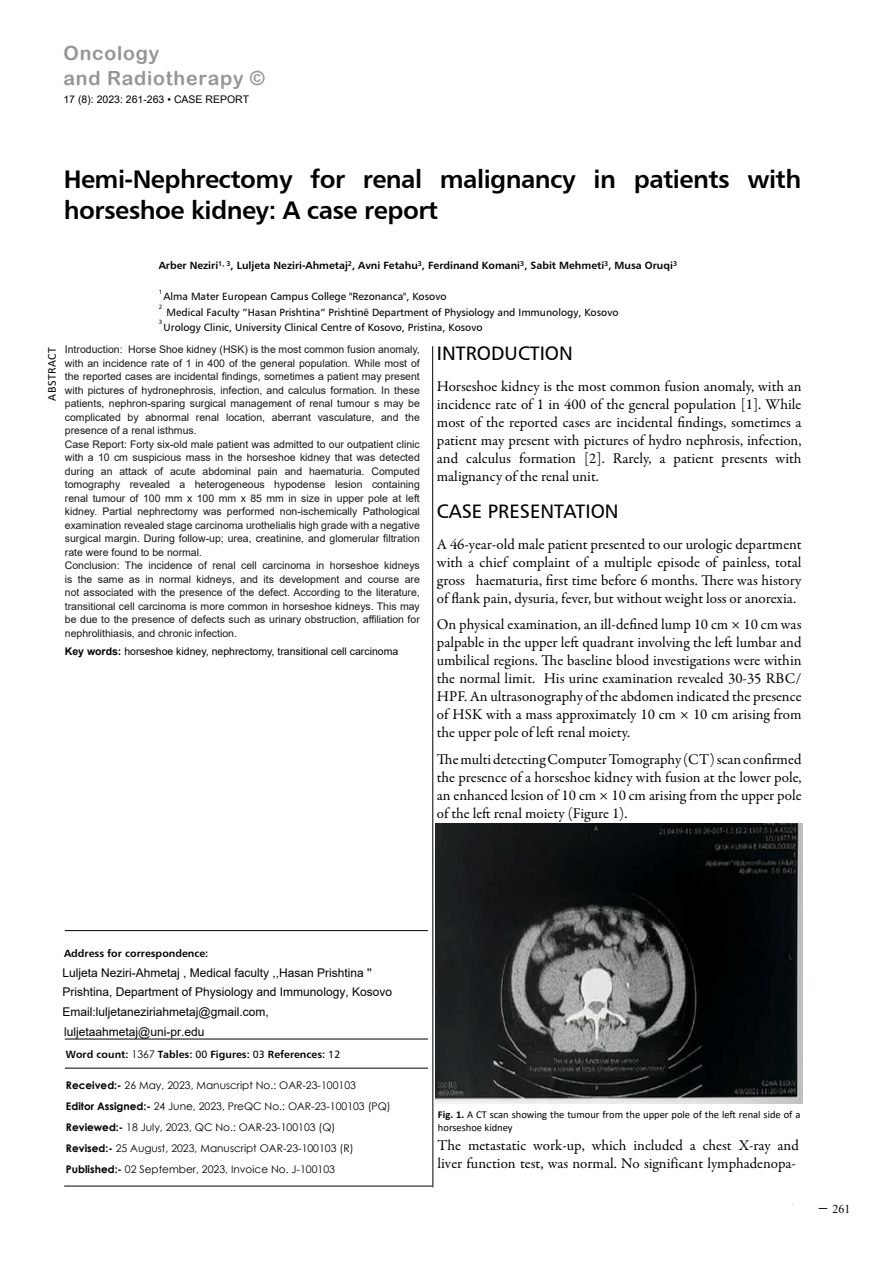
<style>
.page{position:relative;width:893px;height:1263px;background:#fff}
.page>*{position:absolute;margin:0;border:0;box-sizing:border-box;transform-origin:0 0}
.t1{font:25.5px/30.6px "Humanist 777 BT Bold B";letter-spacing:-.02em;color:#000}
.t2{font:19.5px "Humnst 777 BT";color:#000}
.t3{font:19.5px/25px "Arial Rounded MT Bold";letter-spacing:.04em;color:#939598}
.t4{font:15px/18px "Garamond Premr Pro";color:#000;text-align:justify}
.t5{font:12px/19.6px "Arial";color:#000}
.t6{font:12px "Calibri";letter-spacing:.04em;color:#000}
.t7{font:12px "Times New Roman";color:#000}
.t8{font:10.5px/13.5px "Arial";color:#171717}
.t9{font:10.5px/21px "Century Gothic";color:#000}
.t10{font:10.5px "Humanist 777 BT Bold B";color:#000}
.t11{font:10.5px "Humnst 777 BT";color:#000}
.t12{font:10.5px "Humanist 777 BT Roman B";color:#000}
.t13{font:10.5px/13.5px "Calibri";color:#000}
.t14{font:10.5px "Arial";color:#000}
.t15{font:10.5px "Arial Unicode MS";color:#000}
.t16{font:6.15px "Humnst 777 BT";color:#000}
.t17{font:6.15px "Humanist 777 BT Roman B";color:#000}
.s1{font-weight:700}
.s2{font-family:"Century Gothic"}
.s3{font-family:"Humnst 777 BT"}
.s4{font-family:"Minion Pro";font-size:18px}
</style>
<div class="page">
<hr style="left:432px;top:346px;width:1px;height:841px;background:#000">
<hr style="left:65px;top:1068px;width:363px;height:1px;background:#000">
<hr style="left:65px;top:1039px;width:363px;height:1px;background:#000">
<hr style="left:65px;top:930px;width:363px;height:1px;background:#000">
<hr style="left:64px;top:1186px;width:368px;height:1px;background:#000">
<img style="left:436px;top:824px;width:366px;height:279px">
<h2 class="t3" style="left:63px;top:41px;width:202px">Oncology<br>and Radiotherapy ©</h2>
<p class="t15" style="left:63px;top:91px;width:187px">17 (8): 2023: 261-263 • CASE REPORT</p>
<h1 class="t1" style="left:64px;top:163px;width:739px">Hemi-Nephrectomy for renal malignancy in patients with horseshoe kidney: A case report</h1>
<p class="t10" style="left:159px;top:259px;width:520px">Arber Neziri<sup>1,</sup> <sup>3</sup>, Luljeta Neziri-Ahmetaj<sup>2</sup>, Avni Fetahu<sup>3</sup>, Ferdinand Komani<sup>3</sup>, Sabit Mehmeti<sup>3</sup>, Musa Oruqi<sup>3</sup></p>
<p class="t16" style="left:159px;top:288px;width:5px">1</p>
<p class="t16" style="left:159px;top:303px;width:5px">2</p>
<p class="t11" style="left:164px;top:290px;width:284px">Alma Mater European Campus College "Rezonanca", Kosovo</p>
<p class="t12" style="left:167px;top:305px;width:453px">Medical Faculty ”Hasan Prishtina” Prishtinë Department of Physiology and Immunology, Kosovo</p>
<p class="t11" style="left:164px;top:320px;width:320px">Urology Clinic, University Clinical Centre of Kosovo, Pristina, Kosovo</p>
<p class="t17" style="left:159px;top:318px;width:5px">3</p>
<p class="t6" style="left:44px;top:401px;width:55px;rotate:-90deg">ABSTRACT</p>
<p class="t8" style="left:65px;top:343px;width:357px">Introduction: Horse Shoe kidney (HSK) is the most common fusion anomaly, with an incidence rate of 1 in 400 of the general population. While most of the reported cases are incidental findings, sometimes a patient may present with pictures of hydronephrosis, infection, and calculus formation. In these patients, nephron-sparing surgical management of renal tumour s may be complicated by abnormal renal location, aberrant vasculature, and the presence of a renal isthmus.<br>Case Report: Forty six-old male patient was admitted to our outpatient clinic with a 10 cm suspicious mass in the horseshoe kidney that was detected during an attack of acute abdominal pain and haematuria. Computed tomography revealed a heterogeneous hypodense lesion containing renal tumour of 100 mm x 100 mm x 85 mm in size in upper pole at left kidney. Partial nephrectomy was performed non-ischemically Pathological examination revealed stage carcinoma urothelialis high grade with a negative surgical margin. During follow-up; urea, creatinine, and glomerular filtration rate were found to be normal.<br>Conclusion: The incidence of renal cell carcinoma in horseshoe kidneys is the same as in normal kidneys, and its development and course are not associated with the presence of the defect. According to the literature, transitional cell carcinoma is more common in horseshoe kidneys. This may be due to the presence of defects such as urinary obstruction, affiliation for nephrolithiasis, and chronic infection.</p>
<p class="t14" style="left:65px;top:644px;width:335px"><span class="s1">Key words:</span> horseshoe kidney, nephrectomy, transitional cell carcinoma</p>
<h2 class="t2" style="left:437px;top:341px;width:138px">INTRODUCTION</h2>
<p class="t4" style="left:437px;top:378px;width:366px">Horseshoe kidney is the most common fusion anomaly, with an incidence rate of 1 in 400 of the general population [1]. While most of the reported cases are incidental findings, sometimes a patient may present with pictures of hydro nephrosis, infection, and calculus formation [2]. Rarely, a patient presents with malignancy of the renal unit.</p>
<h2 class="t2" style="left:437px;top:499px;width:183px">CASE PRESENTATION</h2>
<p class="t4" style="left:437px;top:535px;width:366px">A 46-year-old male patient presented to our urologic department with a chief complaint of a multiple episode of painless, total gross haematuria, first time before 6 months. There was history of flank pain, dysuria, fever, but without weight loss or anorexia.</p>
<p class="t4" style="left:437px;top:616px;width:366px">On physical examination, an ill-defined lump 10 cm × 10 cm was palpable in the upper left quadrant involving the left lumbar and umbilical regions. The baseline blood investigations were within the normal limit. His urine examination revealed 30-35 RBC/ HPF. An ultrasonography of the abdomen indicated the presence of HSK with a mass approximately 10 cm × 10 cm arising from the upper pole of left renal moiety.</p>
<h3 class="t4" style="left:437px;top:750px;width:366px">The multi detecting Computer Tomography (CT) scan confirmed the presence of a horseshoe kidney with fusion at the lower pole, an enhanced lesion of 10 cm × 10 cm arising from the upper pole of the left renal moiety (Figure 1).</h3>
<p class="t10" style="left:64px;top:947px;width:146px">Address for correspondence:</p>
<p class="t5" style="left:63px;top:962px;width:331px">Luljeta Neziri-Ahmetaj , Medical faculty ,,Hasan Prishtina '' Prishtina, Department of Physiology and Immunology, Kosovo Email:luljetaneziriahmetaj@gmail.com, luljetaahmetaj@uni-pr.edu</p>
<p class="t10" style="left:66px;top:1047px;width:276px">Word count: <span class="s2">1367</span> Tables: <span class="s3">00</span> Figures: <span class="s3">03</span> References: <span class="s3">12</span></p>
<p class="t9" style="left:66px;top:1075px;width:326px"><span class="s1">Received:-</span> 26 May, 2023, Manuscript No.: OAR-23-100103<br><span class="s1">Editor Assigned:-</span> 24 June, 2023, PreQC No.: OAR-23-100103 (PQ)<br><span class="s1">Reviewed:-</span> 18 July, 2023, QC No.: OAR-23-100103 (Q)<br><span class="s1">Revised:-</span> 25 August, 2023, Manuscript OAR-23-100103 (R)<br><span class="s1">Published:-</span> 02 September, 2023, Invoice No. J-100103</p>
<p class="t13" style="left:438px;top:1107px;width:364px"><span class="s1">Fig. 1.</span> A CT scan showing the tumour from the upper pole of the left renal side of a horseshoe kidney</p>
<h3 class="t4" style="left:437px;top:1137px;width:363px">The metastatic work-up, which included a chest X-ray and liver function test, was normal. No significant lymphadenopa-</h3>
<p class="t7" style="left:818px;top:1200px;width:34px"><span class="s4">−</span> 261</p>
</div>
